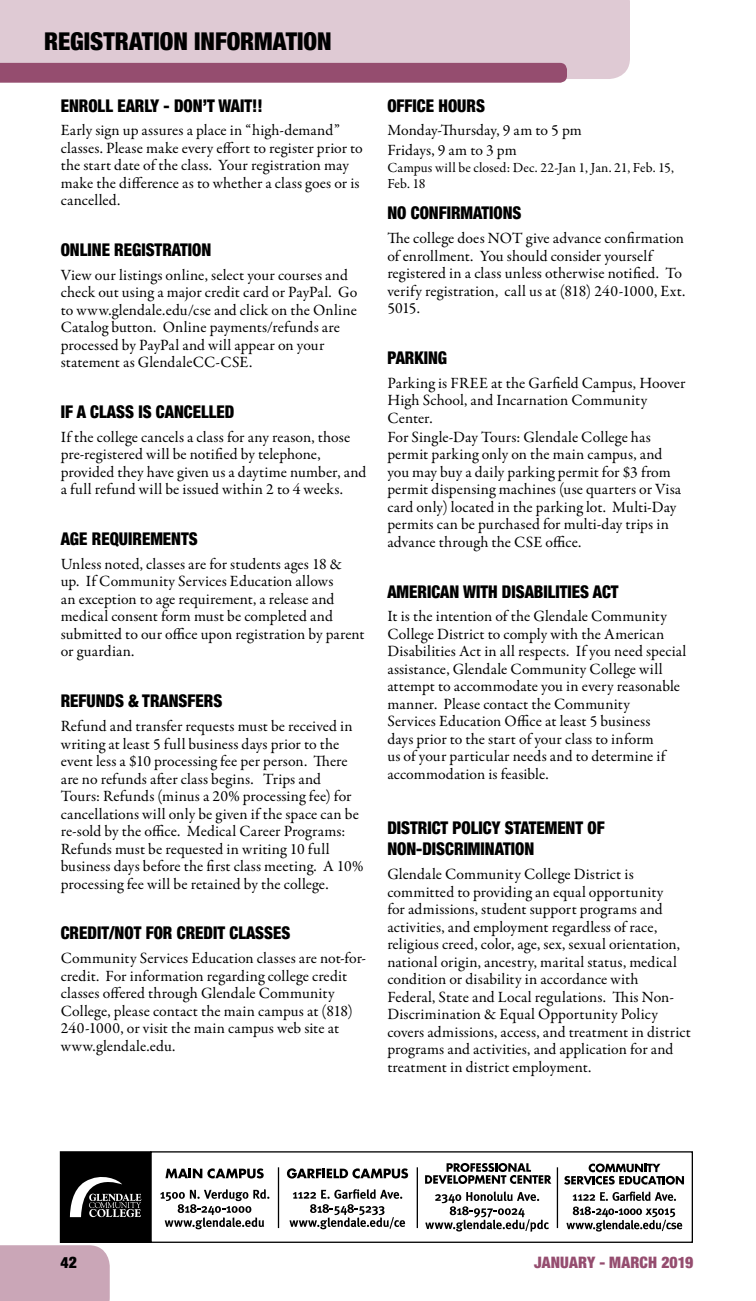
<style>
.page{position:relative;width:756px;height:1301px;background:#fff}
.page>*{position:absolute;margin:0;border:0;box-sizing:border-box;transform-origin:0 0}
.t1{font:900 condensed 24.5px "Helvetica Neue";color:#000}
.t2{font:900 condensed 17.5px/21px "Helvetica Neue";color:#000;scale:.95 1}
.t3{font:15.75px/17.5px "Garamond Premr Pro";letter-spacing:.01em;color:#000}
.t4{font:900 condensed 15.75px "Helvetica Neue";letter-spacing:.005em;color:#954d6f}
.t5{font:900 condensed 15.75px "Helvetica Neue";color:#000}
.t6{font:14px/15.8px "Garamond Premr Pro";letter-spacing:.01em;color:#000}
</style>
<div class="page">
<div style="left:0;top:1245px;width:110px;height:56px;background:#caa6b7"></div>
<div style="left:0;top:0;width:630px;height:79px;background:#dfcad4"></div>
<div style="left:0;top:63px;width:567px;height:20px;background:#954d6f"></div>
<div style="left:150px;top:1151px;width:543px;height:92px;border:1px solid #000"></div>
<div style="left:60px;top:1152px;width:91px;height:90px;background:#000"></div>
<div style="left:60px;top:1151px;width:91px;height:92px;border:1px solid #000"></div>
<svg style="left:70px;top:1177px;width:71px;height:40px"></svg>
<svg style="left:165px;top:1168px;width:99px;height:10px"></svg>
<svg style="left:160px;top:1189px;width:109px;height:40px"></svg>
<svg style="left:287px;top:1168px;width:121px;height:11px"></svg>
<svg style="left:289px;top:1189px;width:116px;height:40px"></svg>
<svg style="left:425px;top:1163px;width:126px;height:21px"></svg>
<svg style="left:425px;top:1191px;width:124px;height:41px"></svg>
<hr style="left:278px;top:1167px;width:1px;height:61px;background:#000">
<hr style="left:417px;top:1167px;width:1px;height:61px;background:#000">
<hr style="left:557px;top:1167px;width:1px;height:61px;background:#000">
<svg style="left:564px;top:1163px;width:120px;height:22px"></svg>
<svg style="left:566px;top:1192px;width:116px;height:40px"></svg>
<h1 class="t1" style="left:44px;top:26px;width:289px">REGISTRATION INFORMATION</h1>
<p class="t2" style="left:61px;top:94px;width:11px">ENROLL</p>
<p class="t2" style="left:117px;top:94px;width:10px">EARLY</p>
<p class="t2" style="left:164px;top:94px;width:63px">- DON’T WAIT</p>
<p class="t2" style="left:252px;top:94px;width:12px">!!</p>
<p class="t3" style="left:61px;top:122px;width:304px">Early sign up assures a place in “high-demand” classes. Please make every effort to register prior to the start date of the class. Your registration may make the difference as to whether a class goes or is cancelled.</p>
<p class="t2" style="left:61px;top:239px;width:160px">ONLINE REGISTRATION</p>
<p class="t3" style="left:61px;top:267px;width:298px">View our listings online, select your courses and check out using a major credit card or PayPal. Go to www.glendale.edu/cse and click on the Online Catalog button. Online payments/refunds are processed by PayPal and will appear on your statement as GlendaleCC-CSE.</p>
<p class="t2" style="left:61px;top:401px;width:149px">IF A CLASS IS CANCELLE</p>
<p class="t2" style="left:225px;top:401px;width:12px">D</p>
<p class="t3" style="left:61px;top:429px;width:307px">If the college cancels a class for any reason, those pre-registered will be notified by telephone, provided they have given us a daytime number, and a full refund will be issued within 2 to 4 weeks.</p>
<p class="t2" style="left:61px;top:528px;width:11px">AGE</p>
<p class="t2" style="left:92px;top:528px;width:10px">REQUIRE</p>
<p class="t2" style="left:150px;top:528px;width:51px">MENTS</p>
<p class="t3" style="left:61px;top:556px;width:305px">Unless noted, classes are for students ages 18 &amp; up. If Community Services Education allows<br>an exception to age requirement, a release and medical consent form must be completed and submitted to our office upon registration by parent or guardian.</p>
<p class="t2" style="left:61px;top:690px;width:170px">REFUNDS &amp; TRANSFERS</p>
<p class="t3" style="left:61px;top:718px;width:304px">Refund and transfer requests must be received in writing at least 5 full business days prior to the event less a $10 processing fee per person. There are no refunds after class begins. Trips and Tours: Refunds (minus a 20% processing fee) for cancellations will only be given if the space can be re-sold by the office. Medical Career Programs:<br>Refunds must be requested in writing 10 full business days before the first class meeting. A 10% processing fee will be retained by the college.</p>
<p class="t2" style="left:61px;top:922px;width:242px">CREDIT/NOT FOR CREDIT CLASSES</p>
<p class="t3" style="left:61px;top:950px;width:307px">Community Services Education classes are not-for&shy;credit. For information regarding college credit classes offered through Glendale Community College, please contact the main campus at (818)<br>240-1000, or visit the main campus web site at www.glendale.edu.</p>
<p class="t2" style="left:387px;top:94px;width:103px">OFFICE HOURS</p>
<p class="t3" style="left:387px;top:121px;width:196px;line-height:19.2px">Monday-Thursday, 9 am to 5 pm<br>Fridays, 9 am to 3 pm</p>
<p class="t6" style="left:387px;top:160px;width:288px">Campus will be closed: Dec. 22-Jan 1, Jan. 21, Feb. 15,<br>Feb. 18</p>
<p class="t2" style="left:387px;top:202px;width:142px">NO CONFIRMATIONS</p>
<p class="t3" style="left:387px;top:230px;width:300px">The college does NOT give advance confirmation of enrollment. You should consider yourself registered in a class unless otherwise notified. To verify registration, call us at (818) 240-1000, Ext.<br>5015.</p>
<p class="t2" style="left:387px;top:347px;width:64px">PARKING</p>
<p class="t3" style="left:387px;top:374px;width:300px">Parking is FREE at the Garfield Campus, Hoover<br>High School, and Incarnation Community<br>Center.</p>
<p class="t3" style="left:387px;top:429px;width:295px">For Single-Day Tours: Glendale College has permit parking only on the main campus, and you may buy a daily parking permit for $3 from permit dispensing machines (use quarters or Visa card only) located in the parking lot. Multi-Day permits can be purchased for multi-day trips in advance through the CSE office.</p>
<p class="t2" style="left:387px;top:581px;width:245px">AM ERICAN WITH DISABILITIES ACT</p>
<p class="t3" style="left:387px;top:608px;width:301px">It is the intention of the Glendale Community College District to comply with the American Disabilities Act in all respects. If you need special assistance, Glendale Community College will attempt to accommodate you in every reasonable manner. Please contact the Community<br>Services Education Office at least 5 business<br>days prior to the start of your class to inform<br>us of your particular needs and to determine if accommodation is feasible.</p>
<p class="t2" style="left:387px;top:817px;width:230px">DISTRICT POLICY STATEMENT OF<br>NON-DISCRIMINATION</p>
<p class="t3" style="left:387px;top:866px;width:305px">Glendale Community College District is committed to providing an equal opportunity<br>for admissions, student support programs and activities, and employment regardless of race, religious creed, color, age, sex, sexual orientation, national origin, ancestry, marital status, medical condition or disability in accordance with<br>Federal, State and Local regulations. This Non-Discrimination &amp; Equal Opportunity Policy covers admissions, access, and treatment in district programs and activities, and application for and treatment in district employment.</p>
<p class="t5" style="left:60px;top:1252px;width:18px">42</p>
<p class="t4" style="left:534px;top:1252px;width:161px">JANUARY - MARCH 2019</p>
</div>
